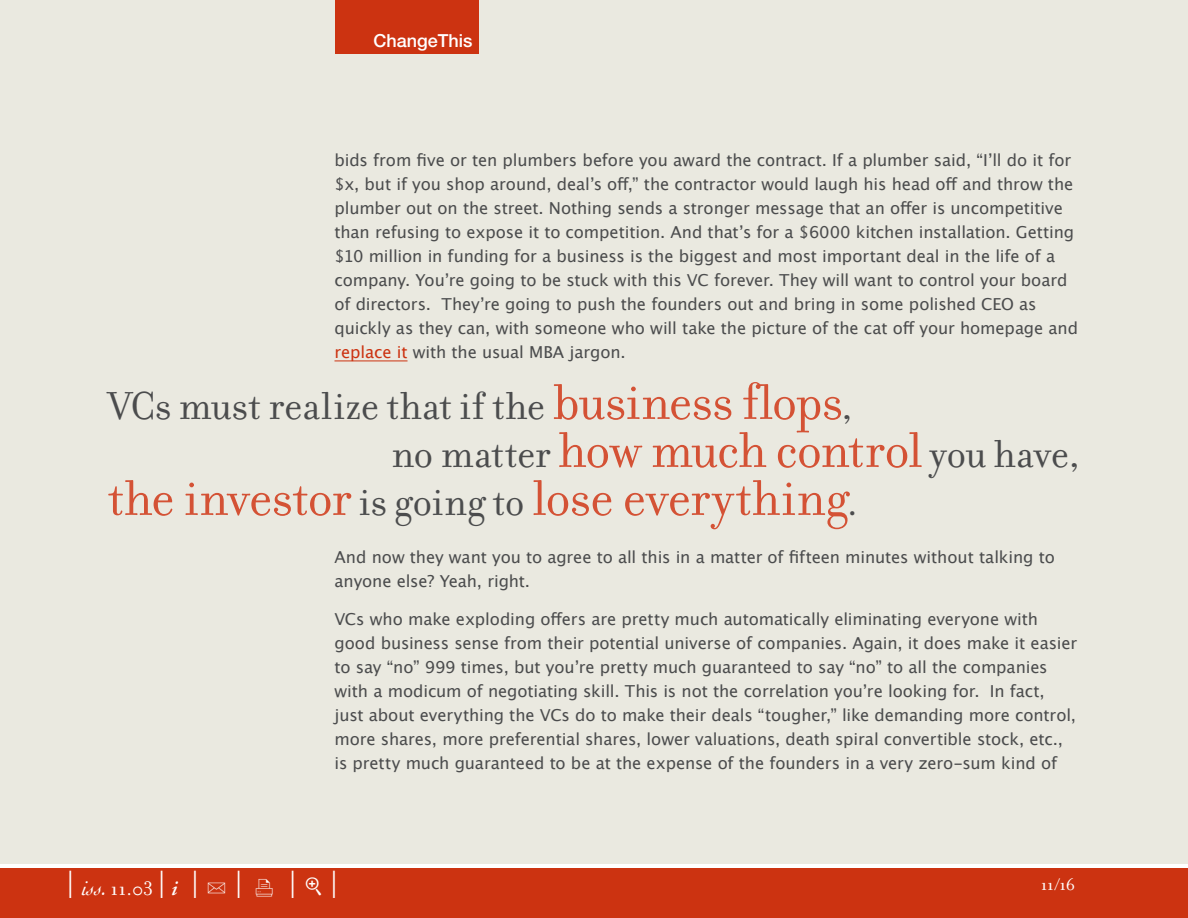
<style>
.page{position:relative;width:1188px;height:918px;background:#fff}
.page>*{position:absolute;margin:0;border:0;box-sizing:border-box;transform-origin:0 0}
.t1{font:54px "Filosofia";letter-spacing:-.01em;color:#d45235}
.t2{font:42px/48px "Filosofia";color:#4b4c4d}
.t3{font:36px "Filosofia";color:#fff}
.t4{font:21px "Filosofia";color:#fff}
.t5{font:500 18px "Helvetica Neue";color:#fff}
.t6{font:18px "Filosofia";color:#fff}
.t7{font:16.5px/24px "Lucida Grande";letter-spacing:-.005em;color:#4b4c4d}
.s1{color:#c31}
.s2{font-size:54px;color:#d45235}
.s3{font-size:42px;color:#4b4c4d}
.s4{font-family:"Cochin";font-style:italic}
.s5{font-size:36px}
.s6{font-family:"Adobe Garamond";font-weight:600;font-style:italic}
.s7{font-family:"FF Dingbests"}
</style>
<div class="page">
<div style="left:0;top:0;width:1188px;height:864px;background:#eae9e0"></div>
<div style="left:0;top:868px;width:1188px;height:50px;background:#c31"></div>
<div style="left:335px;top:0;width:144px;height:54px;background:#c31"></div>
<hr style="left:335px;top:361px;width:73px;height:1px;background:#c31">
<p class="t5" style="left:374px;top:30px;width:101px">ChangeThis</p>
<p class="t7" style="left:335px;top:148px;width:745px">bids from five or ten plumbers before you award the contract. If a plumber said, “Iʼll do it for $x, but if you shop around, dealʼs off,” the contractor would laugh his head off and throw the plumber out on the street. Nothing sends a stronger message that an offer is uncompetitive than refusing to expose it to competition. And thatʼs for a $6000 kitchen installation. Getting $10 million in funding for a business is the biggest and most important deal in the life of a company. Youʼre going to be stuck with this VC forever. They will want to control your board of directors. Theyʼre going to push the founders out and bring in some polished CEO as quickly as they can, with someone who will take the picture of the cat off your homepage and <span class="s1">replace it</span> with the usual MBA jargon.</p>
<h2 class="t2" style="left:391px;top:382px;width:690px;text-indent:-283px">VCs must realize that if the <span class="s2">business flops</span>,<br>no matter <span class="s2">how much control</span> you have,</h2>
<h1 class="t1" style="left:108px;top:468px;width:752px">the investor <span class="s3">is going to</span> lose everything<span class="s3">.</span></h1>
<p class="t7" style="left:334px;top:546px;width:722px">And now they want you to agree to all this in a matter of fifteen minutes without talking to anyone else? Yeah, right.</p>
<p class="t7" style="left:334px;top:607px;width:744px">VCs who make exploding offers are pretty much automatically eliminating everyone with good business sense from their potential universe of companies. Again, it does make it easier to say “no” 999 times, but youʼre pretty much guaranteed to say “no” to all the companies with a modicum of negotiating skill. This is not the correlation youʼre looking for. In fact, just about everything the VCs do to make their deals “tougher,” like demanding more control, more shares, more preferential shares, lower valuations, death spiral convertible stock, etc., is pretty much guaranteed to be at the expense of the founders in a very zero-sum kind of</p>
<h3 class="t3" style="left:66px;top:864px;width:11px">|</h3>
<p class="t6" style="left:1041px;top:874px;width:36px">11/16</p>
<p class="t4" style="left:82px;top:877px;width:259px"><span class="s4">iss.</span> 11.03 <span class="s5">|</span> <span class="s6">i</span> <span class="s5">|</span> <span class="s7">U</span> <span class="s5">|</span> <span class="s7">X</span> <span class="s5">| |</span></p>
</div>
